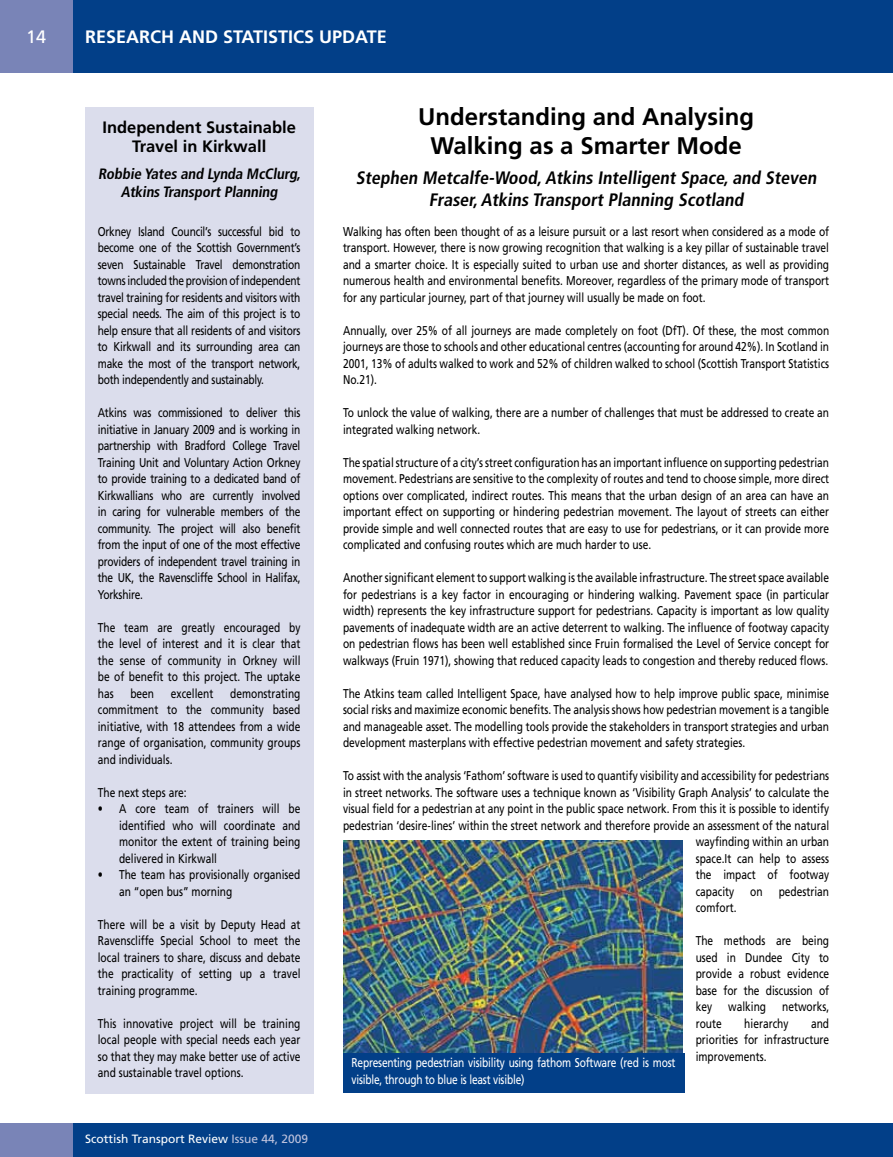
<style>
.page{position:relative;width:893px;height:1157px;background:#fff}
.page>*{position:absolute;margin:0;border:0;box-sizing:border-box;transform-origin:0 0}
.t1{font:700 24px/28.8px "Frutiger";color:#000;text-align:center}
.t2{font:700 condensed 18px/21.6px "Frutiger";color:#000;text-align:center}
.t3{font:700 18px "Frutiger";color:#fff}
.t4{font:18px "Frutiger";color:#fff}
.t5{font:700 16.5px/19.8px "Frutiger";color:#000;text-align:center}
.t6{font:700 condensed 15px/18px "Frutiger";color:#000;text-align:center}
.t7{font:12.75px/16.5px "Frutiger";color:#000;text-align:justify;scale:.8 1}
.t8{font:12.75px/16.5px "Frutiger";letter-spacing:-.02em;color:#fff;scale:.8 1}
.t9{font:12px "Frutiger";color:#fff}
.s1{color:#bfc3dd}
</style>
<div class="page">
<div style="left:0;top:1123px;width:893px;height:34px;background:#023f88"></div>
<div style="left:0;top:0;width:893px;height:72px;background:#023f88"></div>
<div style="left:0;top:0;width:72px;height:72px;background:#7984b7"></div>
<div style="left:0;top:1123px;width:72px;height:34px;background:#7984b7"></div>
<div style="left:85px;top:107px;width:228px;height:987px;background:#dbddec"></div>
<img style="left:343px;top:840px;width:340px;height:213px">
<div style="left:343px;top:1053px;width:341px;height:40px;background:#023f88"></div>
<h2 class="t4" style="left:26px;top:26px;width:22px">14</h2>
<h2 class="t3" style="left:85px;top:26px;width:293px">Research and Statistics Update</h2>
<p class="t5" style="left:102px;top:117px;width:195px">Independent Sustainable<br>Travel in Kirkwall</p>
<p class="t6" style="left:98px;top:165px;width:207px">Robbie Yates and Lynda McClurg,<br>Atkins Transport Planning</p>
<p class="t7" style="left:98px;top:223px;width:255px">Orkney Island Council’s successful bid to become one of the Scottish Government’s seven Sustainable Travel demonstration towns included the provision of independent travel training for residents and visitors with special needs. The aim of this project is to help ensure that all residents of and visitors to Kirkwall and its surrounding area can make the most of the transport network, both independently and sustainably.</p>
<p class="t7" style="left:98px;top:404px;width:255px">Atkins was commissioned to deliver this initiative in January 2009 and is working in partnership with Bradford College Travel Training Unit and Voluntary Action Orkney to provide training to a dedicated band of Kirkwallians who are currently involved in caring for vulnerable members of the community. The project will also benefit from the input of one of the most effective providers of independent travel training in the UK, the Ravenscliffe School in Halifax, Yorkshire.</p>
<p class="t7" style="left:98px;top:619px;width:255px">The team are greatly encouraged by the level of interest and it is clear that the sense of community in Orkney will be of benefit to this project. The uptake has</p>
<p class="t7" style="left:98px;top:685px;width:255px;text-indent:132px">demonstrating commitment to the community based initiative, with 18 attendees from a wide range of organisation, community groups and individuals.</p>
<p class="t7" style="left:98px;top:784px;width:113px">The next steps are:</p>
<p class="t7" style="left:119px;top:800px;width:228px;text-indent:-21px">• A core team of trainers will be identified who will coordinate and monitor the extent of training being delivered in Kirkwall</p>
<p class="t7" style="left:119px;top:866px;width:228px;text-indent:-21px">• The team has provisionally organised an “open bus” morning</p>
<p class="t7" style="left:98px;top:916px;width:255px">There will be a visit by Deputy Head at Ravenscliffe Special School to meet the local trainers to share, discuss and debate the practicality of setting up a travel training programme.</p>
<p class="t7" style="left:98px;top:1015px;width:255px">This innovative project will be training local people with special needs each year so that they may make better use of active and sustainable travel options.</p>
<p class="t7" style="left:130px;top:685px;width:31px">been</p>
<p class="t7" style="left:171px;top:685px;width:55px">excellent</p>
<p class="t9" style="left:85px;top:1131px;width:225px">Scottish Transport Review <span class="s1">Issue 44, 2009</span></p>
<h1 class="t1" style="left:418px;top:102px;width:338px">Understanding and Analysing<br>Walking as a Smarter Mode</h1>
<h2 class="t2" style="left:356px;top:167px;width:465px">Stephen Metcalfe-Wood,Atkins Intelligent Space,and Steven<br>Fraser,Atkins Transport Planning Scotland</h2>
<p class="t7" style="left:343px;top:223px;width:609px">Walking has often been thought of as a leisure pursuit or a last resort when considered as a mode of transport. However, there is now growing recognition that walking is a key pillar of sustainable travel and a smarter choice. It is especially suited to urban use and shorter distances, as well as providing numerous health and environmental benefits. Moreover, regardless of the primary mode of transport for any particular journey, part of that journey will usually be made on foot.</p>
<p class="t7" style="left:343px;top:322px;width:609px">Annually, over 25% of all journeys are made completely on foot (DfT). Of these, the most common journeys are those to schools and other educational centres (accounting for around 42%). In Scotland in 2001, 13% of adults walked to work and 52% of children walked to school (Scottish Transport Statistics No.21).</p>
<p class="t7" style="left:343px;top:404px;width:609px">To unlock the value of walking, there are a number of challenges that must be addressed to create an integrated walking network.</p>
<p class="t7" style="left:343px;top:454px;width:609px">The spatial structure of a city’s street configuration has an important influence on supporting pedestrian movement. Pedestrians are sensitive to the complexity of routes and tend to choose simple, more direct options over complicated, indirect routes. This means that the urban design of an area can have an important effect on supporting or hindering pedestrian movement. The layout of streets can either provide simple and well connected routes that are easy to use for pedestrians, or it can provide more complicated and confusing routes which are much harder to use.</p>
<p class="t7" style="left:343px;top:569px;width:609px">Another significant element to support walking is the available infrastructure. The street space available for pedestrians is a key factor in encouraging or hindering walking. Pavement space (in particular width) represents the key infrastructure support for pedestrians. Capacity is important as low quality pavements of inadequate width are an active deterrent to walking. The influence of footway capacity on pedestrian flows has been well established since Fruin formalised the Level of Service concept for walkways (Fruin 1971), showing that reduced capacity leads to congestion and thereby reduced flows.</p>
<p class="t7" style="left:343px;top:685px;width:609px">The Atkins team called Intelligent Space, have analysed how to help improve public space, minimise social risks and maximize economic benefits. The analysis shows how pedestrian movement is a tangible and manageable asset. The modelling tools provide the stakeholders in transport strategies and urban development masterplans with effective pedestrian movement and safety strategies.</p>
<p class="t7" style="left:343px;top:767px;width:609px">To assist with the analysis ‘Fathom’ software is used to quantify visibility and accessibility for pedestrians</p>
<p class="t7" style="left:343px;top:784px;width:609px">in street networks. The software uses a technique known as ‘Visibility Graph Analysis’ to calculate the</p>
<p class="t7" style="left:343px;top:800px;width:609px">visual field for a pedestrian at any point in the public space network. From this it is possible to identify</p>
<p class="t7" style="left:343px;top:817px;width:609px">pedestrian ‘desire-lines’ within the street network and therefore provide an assessment of the natural</p>
<p class="t7" style="left:696px;top:833px;width:168px">wayfinding within an urban</p>
<p class="t7" style="left:696px;top:850px;width:168px">space.It can help to assess</p>
<p class="t7" style="left:696px;top:866px;width:168px">the impact of footway</p>
<p class="t7" style="left:696px;top:883px;width:50px">capacity</p>
<p class="t7" style="left:750px;top:883px;width:17px">on</p>
<p class="t7" style="left:779px;top:883px;width:65px">pedestrian</p>
<p class="t7" style="left:696px;top:899px;width:53px">comfort.</p>
<p class="t7" style="left:696px;top:932px;width:168px">The methods are being used in Dundee City to provide a robust evidence base for the discussion of key</p>
<p class="t7" style="left:728px;top:998px;width:49px">walking</p>
<p class="t7" style="left:782px;top:998px;width:60px">networks,</p>
<p class="t8" style="left:351px;top:1054px;width:407px">Representing pedestrian visibility using fathom Software (red is most visible, through to blue is least visible)</p>
<p class="t7" style="left:696px;top:1015px;width:34px">route</p>
<p class="t7" style="left:744px;top:1015px;width:57px">hierarchy</p>
<p class="t7" style="left:696px;top:1015px;width:168px;text-indent:115px">and priorities for infrastructure improvements.</p>
</div>
